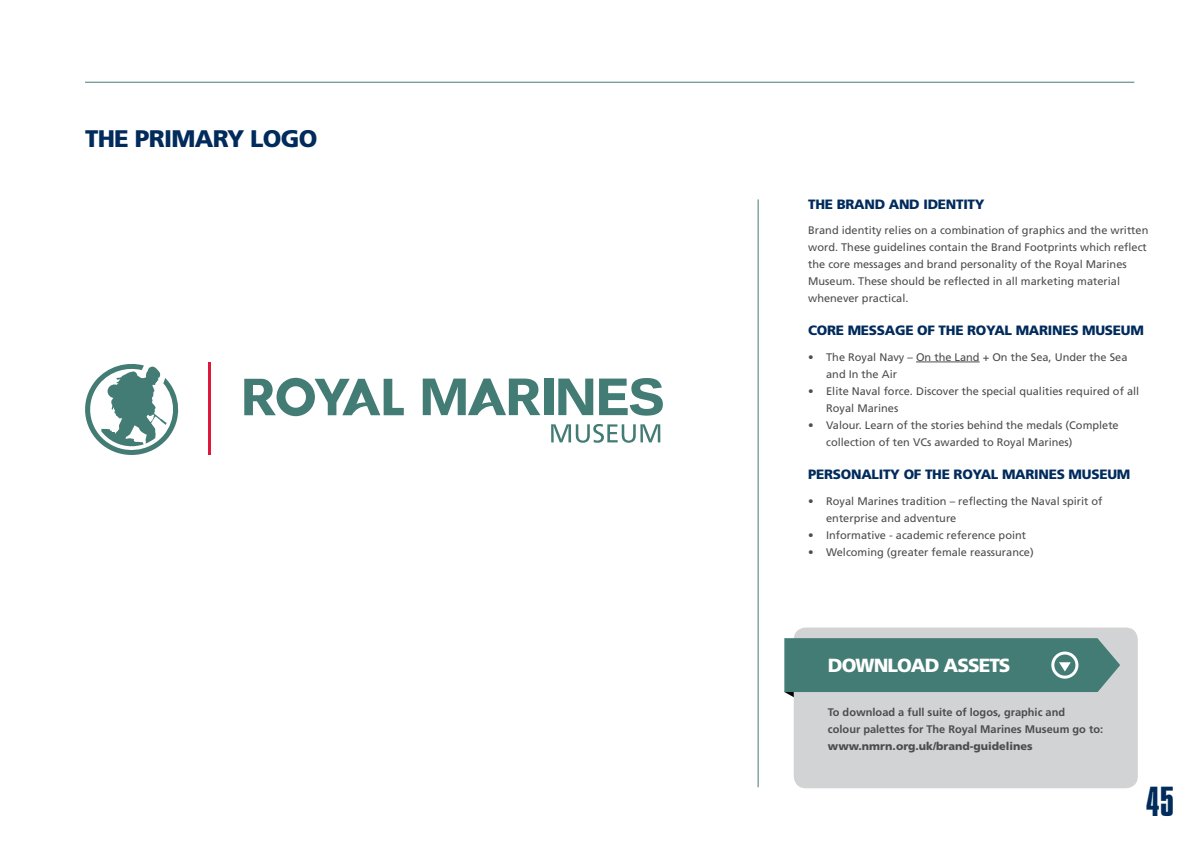
<style>
.page{position:relative;width:1191px;height:842px;background:#fff}
.page>*{position:absolute;margin:0;border:0;box-sizing:border-box;transform-origin:0 0}
.t1{font:44px "Compacta Rgl";color:#002b5c}
.Page_title{font:900 24px "Frutiger LT Std";letter-spacing:-.03em;color:#002b5c}
.Page_title-2{font:900 19px "Frutiger LT Std";letter-spacing:-.05em;color:#fff}
.Subheading{font:900 13.5px "Frutiger LT Std";letter-spacing:-.02em;color:#002b5c}
.t2{font:11px/17px "Frutiger LT Std";color:#4d4d4f}
.t3{font:700 11px/17px "Frutiger LT Std";color:#4d4d4f}
.s1{font-weight:900}
</style>
<div class="page">
<div style="left:793px;top:627px;width:344px;height:161px;background:#d1d3d4;border-radius:12px"></div>
<svg style="left:784px;top:638px;width:336px;height:68px"></svg>
<div style="left:544px;top:379px;width:9px;height:36px;background:#437c74"></div>
<svg style="left:558px;top:379px;width:35px;height:36px"></svg>
<svg style="left:599px;top:378px;width:64px;height:38px"></svg>
<svg style="left:423px;top:378px;width:117px;height:37px"></svg>
<svg style="left:244px;top:378px;width:160px;height:38px"></svg>
<svg style="left:85px;top:364px;width:94px;height:91px"></svg>
<svg style="left:551px;top:424px;width:109px;height:19px"></svg>
<hr style="left:208px;top:363px;width:3px;height:92px;background:#df173b">
<hr style="left:757px;top:199px;width:1px;height:588px;background:#437c74">
<hr style="left:85px;top:82px;width:1049px;height:1px;background:#437c74">
<hr style="left:916px;top:362px;width:63px;height:1px;background:#4d4d4f">
<p class="Page_title" style="left:85px;top:124px;width:234px">THE PRIMARY LOGO</p>
<p class="Subheading" style="left:808px;top:196px;width:178px">THE BRAND AND IDENTITY</p>
<p class="t2" style="left:808px;top:222px;width:342px">Brand identity relies on a combination of graphics and the written word. These guidelines contain the Brand Footprints which reflect the core messages and brand personality of the Royal Marines Museum. These should be reflected in all marketing material whenever practical.</p>
<p class="Subheading" style="left:808px;top:322px;width:337px">CORE MESSAGE OF THE ROYAL MARINES MUSEUM</p>
<p class="t2" style="left:826px;top:349px;width:303px;text-indent:-18px">• The Royal Navy – On the Land + On the Sea, Under the Sea and In the Air</p>
<p class="t2" style="left:826px;top:383px;width:314px;text-indent:-18px">• Elite Naval force. Discover the special qualities required of all<br>Royal Marines</p>
<p class="t2" style="left:826px;top:417px;width:294px;text-indent:-18px">• Valour. Learn of the stories behind the medals (Complete collection of ten VCs awarded to Royal Marines)</p>
<p class="Subheading" style="left:808px;top:466px;width:324px">PERSONALITY OF THE ROYAL MARINES MUSEUM</p>
<p class="t2" style="left:826px;top:492px;width:278px;text-indent:-18px">• Royal Marines tradition – reflecting the Naval spirit of enterprise and adventure</p>
<p class="t2" style="left:808px;top:526px;width:219px">• Informative - academic reference point</p>
<p class="t2" style="left:808px;top:543px;width:227px">• Welcoming (greater female reassurance)</p>
<p class="Page_title-2" style="left:828px;top:654px;width:184px">DOWNLOAD ASSETS</p>
<p class="t3" style="left:828px;top:704px;width:277px">To download a full suite of logos, graphic and<br>colour palettes for The Royal Marines Museum go to: <span class="s1">www.nmrn.org.uk/brand-guidelines</span></p>
<h1 class="t1" style="left:1145px;top:772px;width:30px">45</h1>
</div>
